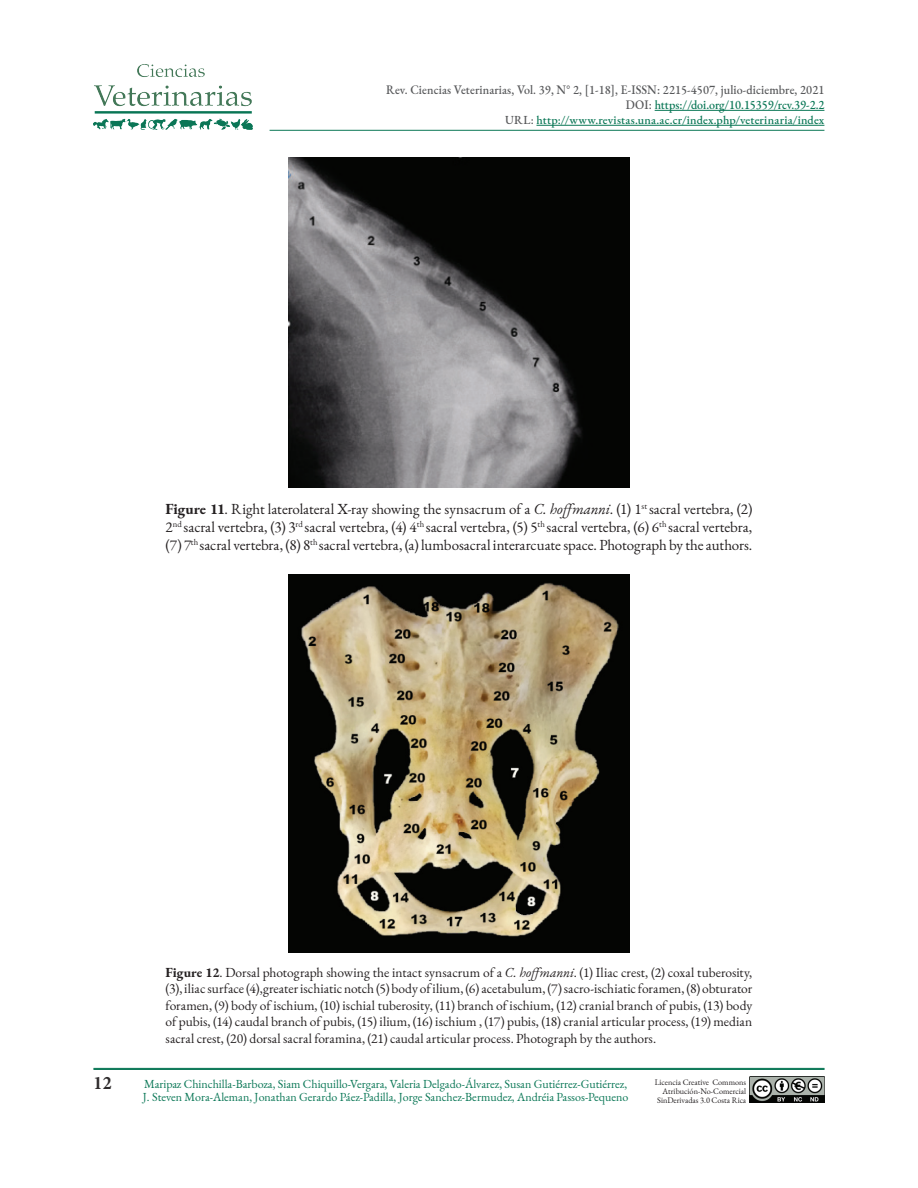
<style>
.page{position:relative;width:918px;height:1188px;background:#fff}
.page>*{position:absolute;margin:0;border:0;box-sizing:border-box;transform-origin:0 0}
.t1{font:700 19.05px "Minion Pro";color:#2e2b2c;scale:.94 1}
.t2{font:15px/18px "EB Garamond";letter-spacing:-.005em;color:#231f20;text-align:justify}
.t3{font:13.5px/16.5px "EB Garamond";color:#231f20;text-align:justify}
.t4{font:500 12.75px/15px "EB Garamond";letter-spacing:.01em;color:#57585a;text-align:right;scale:.94 1}
.t5{font:12px/13.5px "EB Garamond";color:#0a7756}
.t6{font:500 12px "EB Garamond";letter-spacing:.015em;color:#0a7756}
.t7{font:8.25px/9px "EB Garamond";color:#231f20;text-align:right}
.s1{color:#0a7756}
.s2{color:#57585a}
.s3{font-weight:700}
.s4{font-style:italic}
</style>
<div class="page">
<hr style="left:655px;top:110px;width:169px;height:1px;background:#0a7756">
<hr style="left:536px;top:125px;width:288px;height:1px;background:#0a7756">
<hr style="left:270px;top:130px;width:554px;height:1px;background:#0a7756">
<hr style="left:94px;top:1069px;width:730px;height:1px;background:#0a7756">
<hr style="left:94px;top:1068px;width:730px;height:1px;background:#0a7756">
<img style="left:749px;top:1076px;width:75px;height:26px">
<img style="left:94px;top:64px;width:159px;height:66px">
<img style="left:289px;top:157px;width:340px;height:330px">
<img style="left:289px;top:575px;width:340px;height:377px">
<p class="t4" style="left:386px;top:82px;width:468px">Rev. Ciencias Veterinarias, Vol. 39, N° 2, [1-18], E-ISSN: 2215-4507, julio-diciembre, 2021<br>DOI: <span class="s1">https://doi.org/10.15359/rcv.39-2.2</span></p>
<p class="t6" style="left:505px;top:112px;width:321px"><span class="s2">URL:</span> http://www.revistas.una.ac.cr/index.php/veterinaria/index</p>
<p class="t2" style="left:166px;top:500px;width:588px"><span class="s3">Figure 11</span>. Right laterolateral X-ray showing the synsacrum of a <span class="s4">C. hoffmanni</span>. (1) 1<sup>st</sup> sacral vertebra, (2)<br>2<sup>nd</sup> sacral vertebra, (3) 3<sup>rd</sup> sacral vertebra, (4) 4<sup>th</sup> sacral vertebra, (5) 5<sup>th</sup> sacral vertebra, (6) 6<sup>th</sup> sacral vertebra, (7) 7<sup>th</sup> sacral vertebra, (8) 8<sup>th</sup> sacral vertebra, (a) lumbosacral interarcuate space. Photograph by the authors.</p>
<p class="t3" style="left:166px;top:964px;width:588px"><span class="s3">Figure 12</span>. Dorsal photograph showing the intact synsacrum of a <span class="s4">C. hoffmanni</span>. (1) Iliac crest, (2) coxal tuberosity, (3), iliac surface (4),greater ischiatic notch (5) body of ilium, (6) acetabulum, (7) sacro-ischiatic foramen, (8) obturator foramen, (9) body of ischium, (10) ischial tuberosity, (11) branch of ischium, (12) cranial branch of pubis, (13) body of pubis, (14) caudal branch of pubis, (15) ilium, (16) ischium , (17) pubis, (18) cranial articular process, (19) median sacral crest, (20) dorsal sacral foramina, (21) caudal articular process. Photograph by the authors.</p>
<h1 class="t1" style="left:94px;top:1070px;width:21px">12</h1>
<p class="t5" style="left:143px;top:1077px;width:487px">Maripaz Chinchilla-Barboza, Siam Chiquillo-Vergara, Valeria Delgado-Álvarez, Susan Gutiérrez-Gutiérrez,<br>J. Steven Mora-Aleman, Jonathan Gerardo Páez-Padilla, Jorge Sanchez-Bermudez, Andréia Passos-Pequeno</p>
<p class="t7" style="left:655px;top:1077px;width:93px">Licencia Creative Commons<br>Atribución-No-Comercial<br>SinDerivadas 3.0 Costa Rica</p>
</div>
